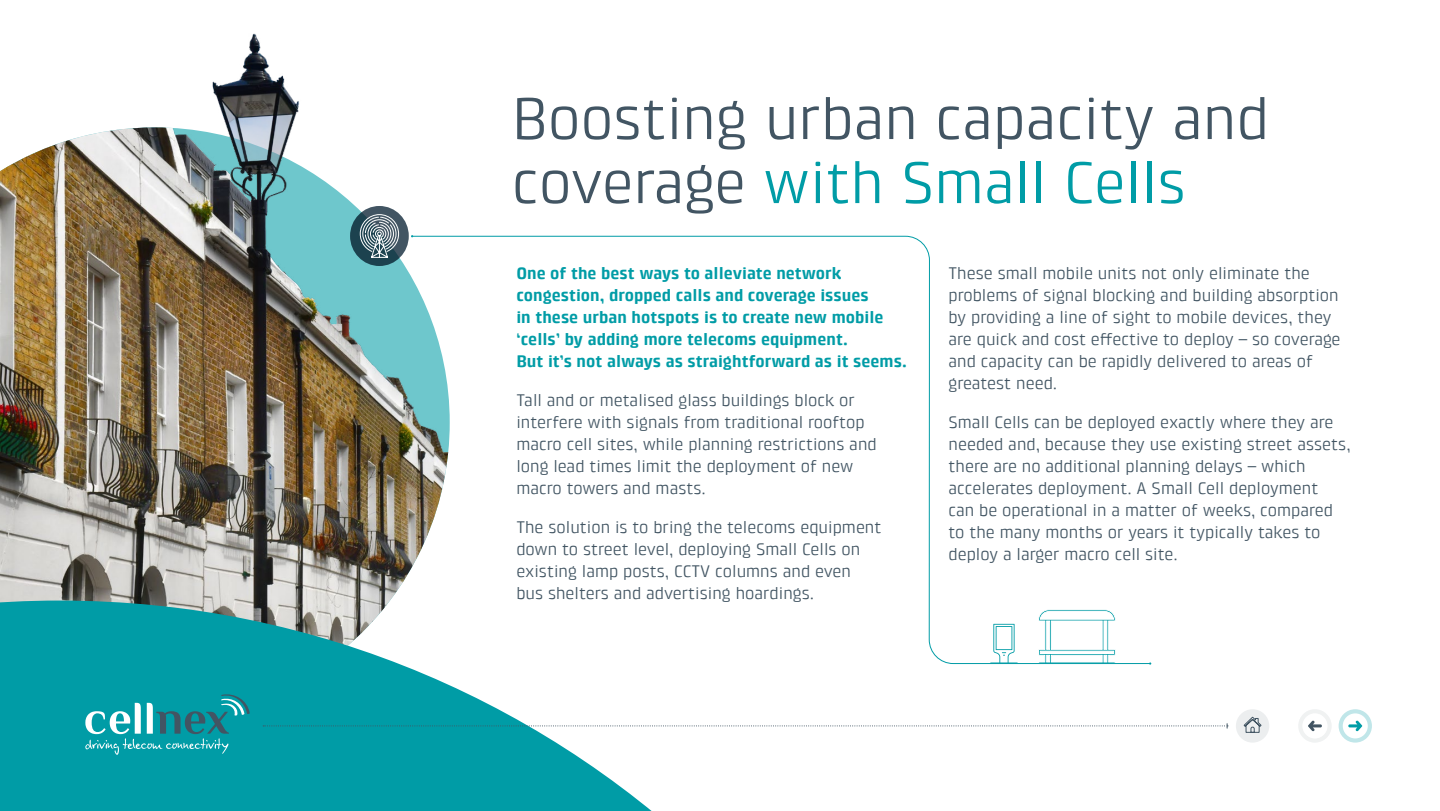
<style>
.page{position:relative;width:1440px;height:811px;background:#fff}
.page>*{position:absolute;margin:0;border:0;box-sizing:border-box;transform-origin:0 0}
.t1{font:60px/64px "Klint Pro";color:#425563}
.t2{font:17px/22px "Klint Pro";color:#425563}
.t3{font:700 17px/22px "Klint Pro";color:#009ca6}
.s1{color:#009ca6}
</style>
<div class="page">
<img style="left:0;top:130px;width:412px;height:470px">
<img style="left:113px;top:33px;width:275px;height:336px">
<svg style="left:0;top:600px;width:412px;height:211px;fill:#009ca6"></svg>
<svg style="left:350px;top:206px;width:59px;height:60px"></svg>
<svg style="left:412px;top:235px;width:739px;height:576px"></svg>
<svg style="left:990px;top:624px;width:28px;height:39px"></svg>
<svg style="left:359px;top:214px;width:41px;height:44px"></svg>
<div style="left:1298px;top:709px;width:34px;height:33px;background:#f0f2f2;border-radius:50%"></div>
<div style="left:1302px;top:713px;width:25px;height:25px;background:#fff;border-radius:50%"></div>
<svg style="left:1308px;top:720px;width:14px;height:11px"></svg>
<svg style="left:1339px;top:709px;width:33px;height:33px"></svg>
<div style="left:1343px;top:713px;width:25px;height:25px;background:#fff;border-radius:50%"></div>
<svg style="left:1348px;top:720px;width:14px;height:11px"></svg>
<svg style="left:263px;top:723px;width:965px;height:5px"></svg>
<div style="left:1236px;top:709px;width:33px;height:33px;background:#eceeef;border-radius:50%"></div>
<svg style="left:1243px;top:716px;width:19px;height:17px"></svg>
<svg style="left:85px;top:692px;width:165px;height:63px"></svg>
<h1 class="t1" style="left:512px;top:86px;width:759px">Boosting urban capacity and coverage <span class="s1">with Small Cells</span></h1>
<p class="t3" style="left:516px;top:262px;width:392px">One of the best ways to alleviate network congestion, dropped calls and coverage issues<br>in these urban hotspots is to create new mobile ‘cells’ by adding more telecoms equipment.<br>But it’s not always as straightforward as it seems.</p>
<p class="t2" style="left:516px;top:389px;width:362px">Tall and or metalised glass buildings block or interfere with signals from traditional rooftop macro cell sites, while planning restrictions and long lead times limit the deployment of new macro towers and masts.</p>
<p class="t2" style="left:516px;top:516px;width:367px">The solution is to bring the telecoms equipment down to street level, deploying Small Cells on existing lamp posts, CCTV columns and even bus shelters and advertising hoardings.</p>
<p class="t2" style="left:949px;top:262px;width:394px">These small mobile units not only eliminate the problems of signal blocking and building absorption by providing a line of sight to mobile devices, they are quick and cost effective to deploy – so coverage and capacity can be rapidly delivered to areas of greatest need.</p>
<p class="t2" style="left:949px;top:411px;width:404px">Small Cells can be deployed exactly where they are needed and, because they use existing street assets, there are no additional planning delays – which accelerates deployment. A Small Cell deployment<br>can be operational in a matter of weeks, compared to the many months or years it typically takes to deploy a larger macro cell site.</p>
</div>
